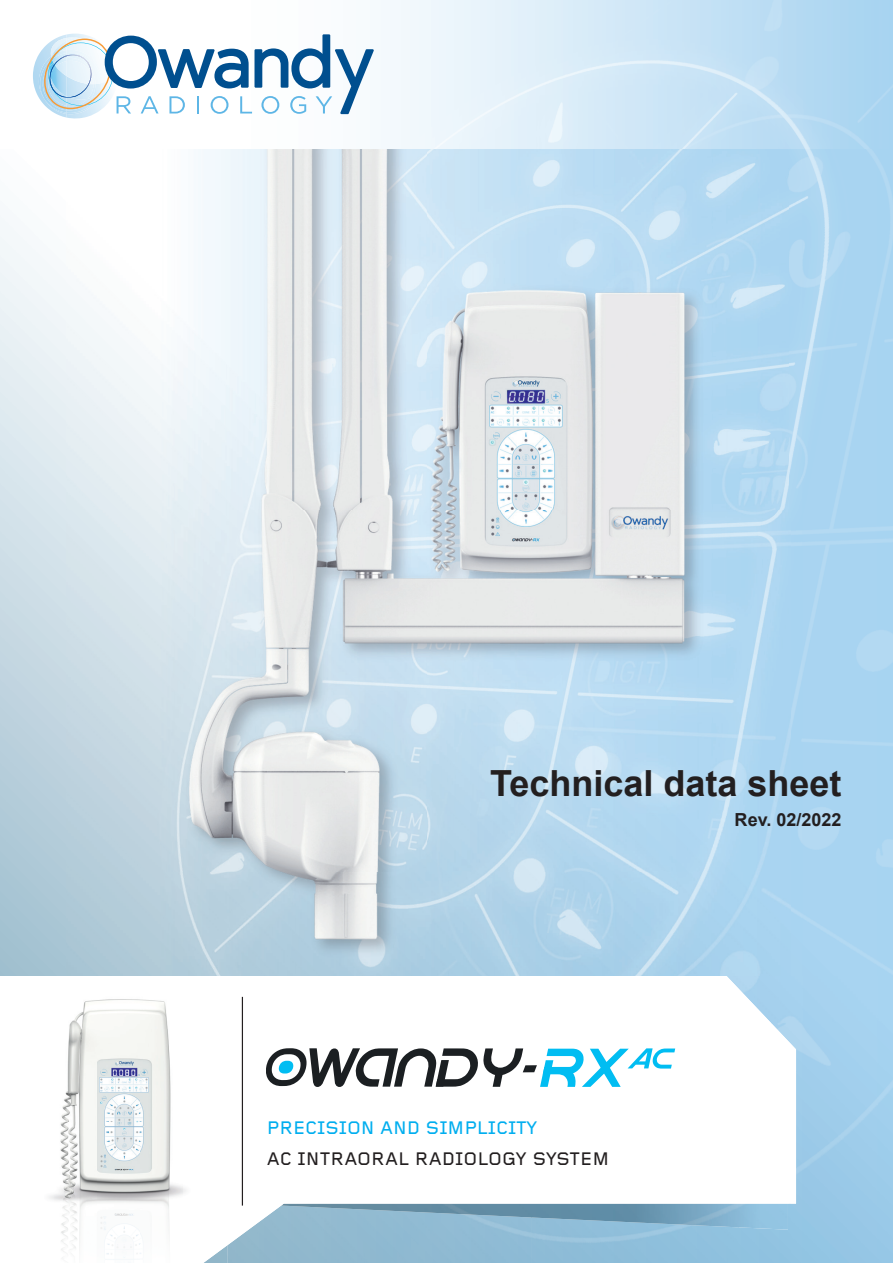
<style>
.page{position:relative;width:893px;height:1263px;background:#fff}
.page>*{position:absolute;margin:0;border:0;box-sizing:border-box;transform-origin:0 0}
.t1{font:700 36px "Arial";color:#231f20}
.t2{font:500 18.9px "Foundry Gridnik";letter-spacing:.005em;color:#231f20}
.t3{font:500 18.9px "Foundry Gridnik";color:#00aeef}
.t4{font:700 18px "Arial";color:#231f20}
</style>
<div class="page">
<img style="left:796px;top:1023px;width:97px;height:48px">
<img style="left:796px;top:1071px;width:97px;height:192px">
<img style="left:0;top:0;width:893px;height:975px">
<img style="left:66px;top:114px;width:52px;height:5px">
<img style="left:38px;top:56px;width:6px;height:5px">
<img style="left:38px;top:61px;width:6px;height:52px">
<svg style="left:44px;top:34px;width:330px;height:80px"></svg>
<svg style="left:0;top:975px;width:796px;height:288px"></svg>
<hr style="left:242px;top:997px;width:1px;height:208px;background:#231f20">
<img style="left:11px;top:983px;width:216px;height:280px">
<svg style="left:266px;top:1048px;width:409px;height:39px"></svg>
<h1 class="t1" style="left:490px;top:758px;width:353px">Technical data sheet</h1>
<p class="t4" style="left:734px;top:807px;width:109px">Rev. 02/2022</p>
<p class="t3" style="left:267px;top:1118px;width:272px">PRECISION AND SIMPLICITY</p>
<p class="t2" style="left:267px;top:1148px;width:344px">AC INTRAORAL RADIOLOGY SYSTEM</p>
</div>
